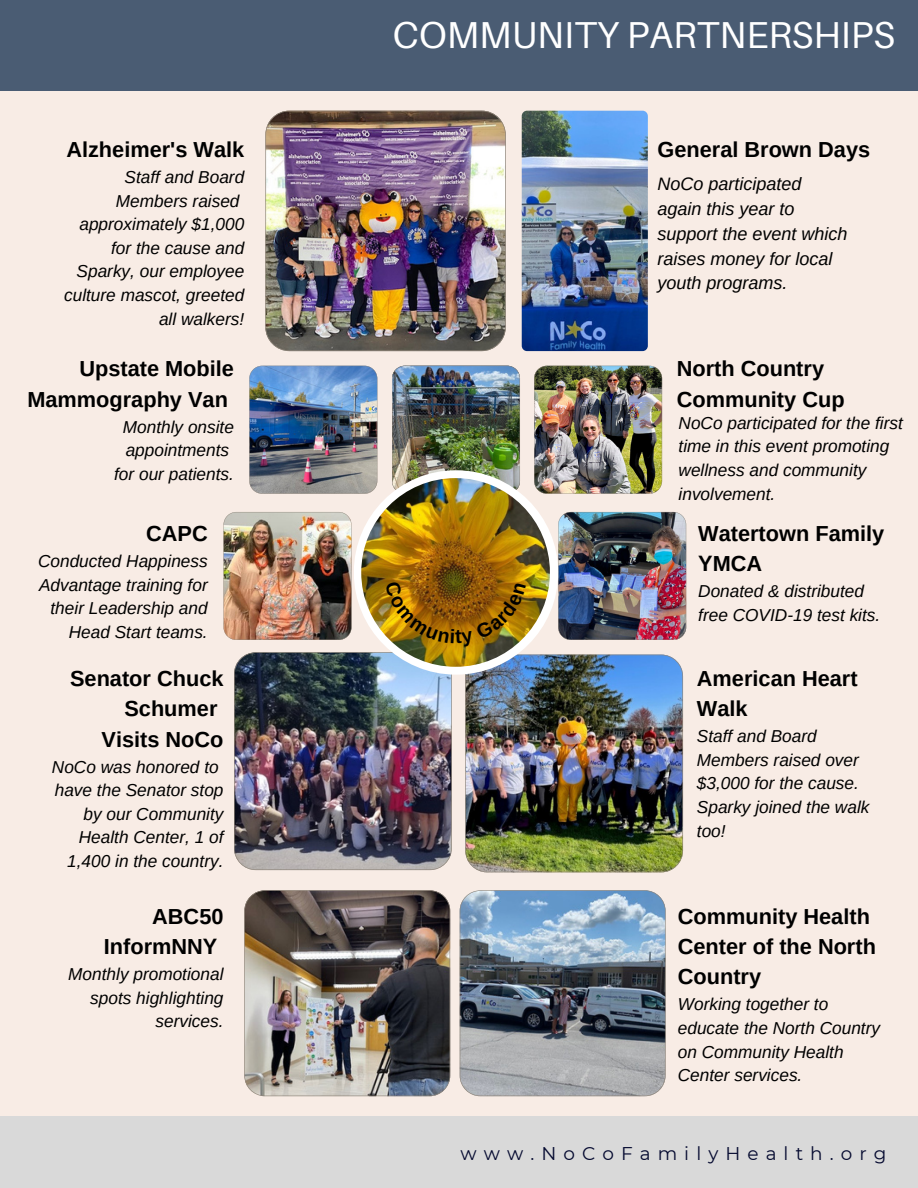
<style>
.page{position:relative;width:918px;height:1188px;background:#f8ece5}
.page>*{position:absolute;margin:0;border:0;box-sizing:border-box;transform-origin:0 0}
.t1{font:37.5px "Aileron";color:#fff}
.t2{font:700 21.75px/30.3px "Arimo";color:#000}
.t3{font:18.45px "Montserrat";letter-spacing:.385em;color:#050a30}
.t4{font:italic 18px/24.8px "Arimo";color:#000}
.t5{font:italic 17.25px/23.7px "Arimo";color:#000}
</style>
<div class="page">
<div style="left:0;top:0;width:918px;height:91px;background:#4a5c73"></div>
<div style="left:0;top:1116px;width:918px;height:72px;background:#d9d9d9"></div>
<img style="left:265px;top:111px;width:241px;height:240px">
<img style="left:460px;top:890px;width:206px;height:206px">
<img style="left:249px;top:366px;width:128px;height:128px">
<img style="left:392px;top:366px;width:128px;height:124px">
<img style="left:534px;top:366px;width:128px;height:128px">
<img style="left:558px;top:512px;width:128px;height:128px">
<img style="left:465px;top:655px;width:218px;height:217px">
<img style="left:224px;top:512px;width:128px;height:128px">
<img style="left:522px;top:111px;width:126px;height:240px;border-radius:5px">
<img style="left:234px;top:652px;width:218px;height:218px">
<div style="left:354px;top:470px;width:204px;height:205px;background:#fff;border-radius:50%"></div>
<img style="left:361px;top:478px;width:189px;height:189px;border-radius:50%">
<img style="left:244px;top:890px;width:206px;height:206px">
<img style="left:385px;top:581px;width:141px;height:66px">
<p class="t2" style="left:66px;top:134px;width:179px">Alzheimer's Walk</p>
<p class="t5" style="left:64px;top:165px;width:182px;text-align:right">Staff and Board<br>Members raised approximately $1,000 for the cause and<br>Sparky, our employee culture mascot, greeted all walkers!</p>
<p class="t2" style="left:27px;top:354px;width:208px;text-align:right">Upstate Mobile<br>Mammography Van</p>
<p class="t5" style="left:114px;top:415px;width:121px;text-align:center">Monthly onsite appointments for our patients.</p>
<p class="t2" style="left:146px;top:519px;width:63px">CAPC</p>
<p class="t5" style="left:38px;top:549px;width:171px;text-align:right">Conducted Happiness<br>Advantage training for their Leadership and<br>Head Start teams.</p>
<p class="t2" style="left:70px;top:663px;width:155px;text-align:right">Senator Chuck<br>Schumer<br>Visits NoCo</p>
<p class="t5" style="left:52px;top:755px;width:173px;text-align:right">NoCo was honored to have the Senator stop by our Community<br>Health Center, 1 of<br>1,400 in the country.</p>
<p class="t2" style="left:104px;top:901px;width:121px;text-align:right">ABC50<br>InformNNY</p>
<p class="t5" style="left:68px;top:962px;width:157px;text-align:right">Monthly promotional spots highlighting services.</p>
<h1 class="t1" style="left:393px;top:12px;width:504px">COMMUNITY PARTNERSHIPS</h1>
<p class="t2" style="left:658px;top:134px;width:214px">General Brown Days</p>
<p class="t4" style="left:658px;top:172px;width:191px">NoCo participated again this year to support the event which raises money for local youth programs.</p>
<p class="t2" style="left:677px;top:354px;width:169px">North Country<br>Community Cup</p>
<p class="t5" style="left:679px;top:411px;width:226px">NoCo participated for the first time in this event promoting wellness and community involvement.</p>
<p class="t2" style="left:698px;top:518px;width:188px">Watertown Family<br>YMCA</p>
<p class="t5" style="left:698px;top:579px;width:184px">Donated &amp; distributed free COVID-19 test kits.</p>
<p class="t2" style="left:697px;top:663px;width:162px">American Heart<br>Walk</p>
<p class="t5" style="left:697px;top:724px;width:174px">Staff and Board<br>Members raised over $3,000 for the cause.<br>Sparky joined the walk too!</p>
<p class="t2" style="left:678px;top:901px;width:200px">Community Health<br>Center of the North<br>Country</p>
<p class="t5" style="left:678px;top:992px;width:204px">Working together to educate the North Country on Community Health<br>Center services.</p>
<p class="t3" style="left:461px;top:1142px;width:427px">www.NoCoFamilyHealth.org</p>
</div>
